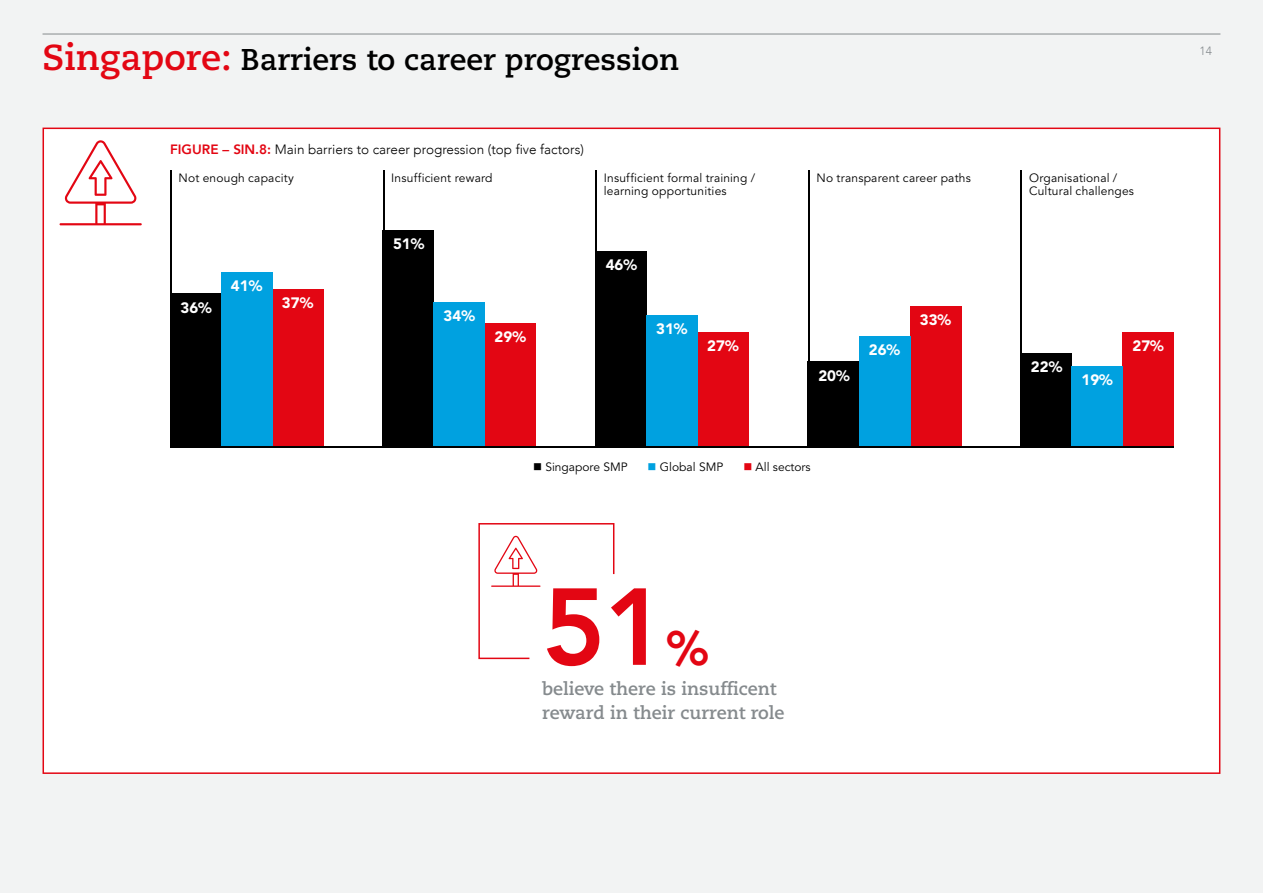
<style>
.page{position:relative;width:1263px;height:893px;background:#f2f3f3}
.page>*{position:absolute;margin:0;border:0;box-sizing:border-box;transform-origin:0 0}
.t1{font:800 108px "Avenir";color:#e30613}
.t2{font:800 48px "Avenir";color:#e30613}
.t3{font:700 30px "Caecilia";color:#000}
.t4{font:700 18px/24px "Caecilia";color:#858a8d}
.t5{font:900 15px "Avenir";color:#fff}
.t6{font:300 13.5px "Avenir";color:#000}
.t7{font:12px/13.5px "Avenir";letter-spacing:.015em;color:#000}
.t8{font:300 12px "Avenir";color:#858a8d}
.s1{font-size:36px;color:#e30613}
.s2{font-weight:800;color:#e30613}
.s3{color:#00a1e0}
.s4{color:#e30613}
</style>
<div class="page">
<hr style="left:43px;top:34px;width:1177px;height:1px;background:#858a8d">
<div style="left:43px;top:128px;width:1177px;height:646px;background:#fff;border:2px solid #e30613"></div>
<div style="left:1020px;top:353px;width:51px;height:93px;background:#000"></div>
<div style="left:808px;top:361px;width:51px;height:85px;background:#000"></div>
<div style="left:595px;top:251px;width:51px;height:195px;background:#000"></div>
<div style="left:383px;top:230px;width:51px;height:216px;background:#000"></div>
<div style="left:170px;top:293px;width:51px;height:153px;background:#000"></div>
<hr style="left:170px;top:170px;width:2px;height:276px;background:#000">
<hr style="left:383px;top:170px;width:1px;height:276px;background:#000">
<hr style="left:595px;top:170px;width:2px;height:276px;background:#000">
<hr style="left:808px;top:170px;width:2px;height:276px;background:#000">
<hr style="left:1020px;top:170px;width:2px;height:276px;background:#000">
<div style="left:485px;top:323px;width:51px;height:123px;background:#e30613"></div>
<div style="left:434px;top:302px;width:51px;height:144px;background:#00a1e0"></div>
<div style="left:272px;top:289px;width:51px;height:157px;background:#e30613"></div>
<div style="left:221px;top:272px;width:51px;height:174px;background:#00a1e0"></div>
<div style="left:697px;top:332px;width:51px;height:114px;background:#e30613"></div>
<div style="left:646px;top:315px;width:51px;height:131px;background:#00a1e0"></div>
<div style="left:1123px;top:332px;width:51px;height:114px;background:#e30613"></div>
<div style="left:1071px;top:366px;width:52px;height:80px;background:#00a1e0"></div>
<div style="left:910px;top:306px;width:51px;height:140px;background:#e30613"></div>
<div style="left:859px;top:336px;width:51px;height:110px;background:#00a1e0"></div>
<hr style="left:170px;top:446px;width:1004px;height:2px;background:#000">
<svg style="left:60px;top:140px;width:82px;height:85px"></svg>
<svg style="left:478px;top:523px;width:137px;height:137px"></svg>
<h3 class="t3" style="left:43px;top:42px;width:638px"><span class="s1">Singapore:</span> Barriers to career progression</h3>
<p class="t8" style="left:1199px;top:43px;width:14px">14</p>
<p class="t6" style="left:170px;top:141px;width:415px"><span class="s2">FIGURE – SIN.8:</span> Main barriers to career progression (top five factors)</p>
<p class="t7" style="left:391px;top:171px;width:103px">Insufficient reward</p>
<p class="t7" style="left:816px;top:171px;width:156px">No transparent career paths</p>
<p class="t7" style="left:179px;top:171px;width:117px">Not enough capacity</p>
<p class="t7" style="left:604px;top:171px;width:153px">Insufficient formal training / learning opportunities</p>
<p class="t7" style="left:1029px;top:171px;width:106px">Organisational /<br>Cultural challenges</p>
<p class="t5" style="left:180px;top:295px;width:33px">36%</p>
<p class="t5" style="left:231px;top:273px;width:33px">41%</p>
<p class="t5" style="left:282px;top:290px;width:33px">37%</p>
<p class="t5" style="left:393px;top:231px;width:33px">51%</p>
<p class="t5" style="left:444px;top:303px;width:33px">34%</p>
<p class="t5" style="left:495px;top:324px;width:33px">29%</p>
<p class="t5" style="left:606px;top:252px;width:33px">46%</p>
<p class="t5" style="left:656px;top:316px;width:33px">31%</p>
<p class="t5" style="left:707px;top:333px;width:33px">27%</p>
<p class="t5" style="left:818px;top:363px;width:33px">20%</p>
<p class="t5" style="left:920px;top:307px;width:33px">33%</p>
<p class="t5" style="left:869px;top:337px;width:33px">26%</p>
<p class="t5" style="left:1132px;top:333px;width:33px">27%</p>
<p class="t5" style="left:1031px;top:354px;width:33px">22%</p>
<p class="t5" style="left:1081px;top:367px;width:33px">19%</p>
<p class="t7" style="left:533px;top:460px;width:96px">■ Singapore SMP</p>
<p class="t7" style="left:648px;top:460px;width:77px"><span class="s3">■</span> Global SMP</p>
<p class="t7" style="left:743px;top:460px;width:69px"><span class="s4">■</span> All sectors</p>
<h1 class="t1" style="left:542px;top:543px;width:127px">51</h1>
<h2 class="t2" style="left:666px;top:611px;width:45px">%</h2>
<h3 class="t4" style="left:542px;top:677px;width:244px">believe there is insufficent reward in their current role</h3>
</div>
